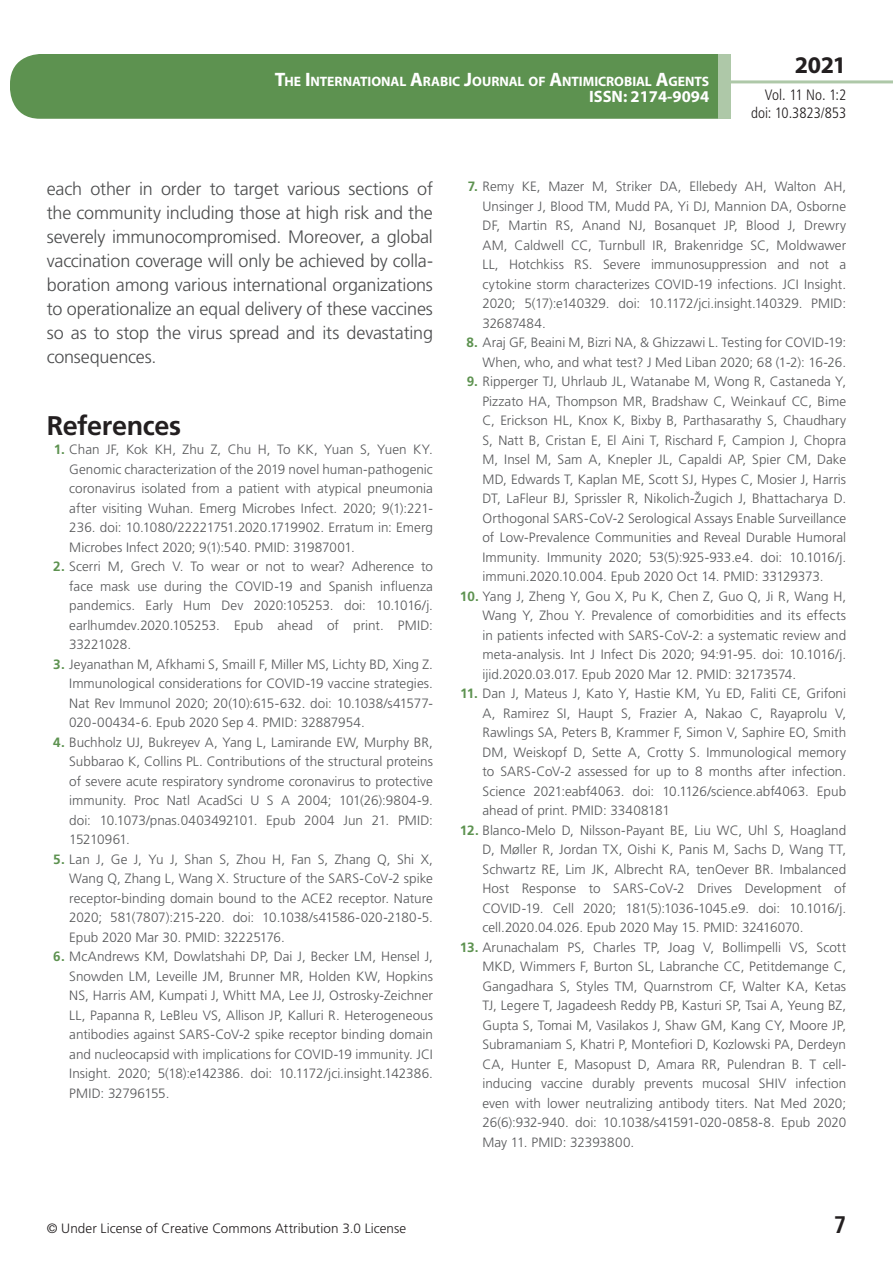
<style>
.page{position:relative;width:893px;height:1263px;background:#fff}
.page>*{position:absolute;margin:0;border:0;box-sizing:border-box;transform-origin:0 0}
.t1{font:700 27px "Frutiger LT Std";letter-spacing:-.015em;color:#231f20}
.t2{font:700 24px "Myriad Pro";color:#231f20}
.t3{font:700 condensed 24px "Frutiger LT Std";color:#231f20}
.t4{font:300 18px/24px "Frutiger LT Std";letter-spacing:-.01em;color:#4b4c4d;text-align:justify}
.t5{font:700 16.5px "Myriad Pro";color:#fff}
.t6{font:300 condensed 15px/18px "Frutiger LT Std";letter-spacing:-.005em;color:#231f20;text-align:right}
.t7{font:700 13.65px "Myriad Pro";color:#fff}
.t8{font:300 13.5px/19.5px "Frutiger LT Std";letter-spacing:-.005em;color:#57585a;text-align:justify}
.t9{font:300 13.5px "Frutiger LT Std";letter-spacing:.005em;color:#231f20}
.s1{font-size:19.5px}
.s2{font-weight:700;color:#5d9250}
</style>
<div class="page">
<div style="left:10px;top:54px;width:775px;height:65px;background:#5d9250;border-radius:30px"></div>
<div style="left:732px;top:0;width:161px;height:157px;background:#fff"></div>
<hr style="left:730px;top:80px;width:163px;height:3px;background:#aec8a8">
<div style="left:718px;top:54px;width:13px;height:65px;background:#aec8a8"></div>
<p class="t7" style="left:275px;top:72px;width:436px"><span class="s1">T</span>HE <span class="s1">I</span>NTERNATIONAL <span class="s1">A</span>RABIC <span class="s1">J</span>OURNAL OF <span class="s1">A</span>NTIMICROBIAL <span class="s1">A</span>GENTS</p>
<p class="t5" style="left:589px;top:86px;width:122px">ISSN: 2174-9094</p>
<h2 class="t2" style="left:795px;top:49px;width:53px">2021</h2>
<p class="t6" style="left:751px;top:86px;width:97px">Vol. 11 No. 1:2 doi: 10.3823/853</p>
<p class="t4" style="left:47px;top:177px;width:388px">each other in order to target various sections of the community including those at high risk and the severely immunocompromised. Moreover, a global vaccination coverage will only be achieved by colla&shy;boration among various international organizations to operationalize an equal delivery of these vaccines so as to stop the virus spread and its devastating consequences.</p>
<h1 class="t1" style="left:47px;top:410px;width:136px">References</h1>
<p class="t8" style="left:69px;top:440px;width:365px;text-indent:-16px"><span class="s2">1.</span> Chan JF, Kok KH, Zhu Z, Chu H, To KK, Yuan S, Yuen KY.<br>Genomic characterization of the 2019 novel human-pathogenic coronavirus isolated from a patient with atypical pneumonia after visiting Wuhan. Emerg Microbes Infect. 2020; 9(1):221- 236. doi: 10.1080/22221751.2020.1719902. Erratum in: Emerg Microbes Infect 2020; 9(1):540. PMID: 31987001.</p>
<p class="t8" style="left:69px;top:557px;width:365px;text-indent:-16px"><span class="s2">2.</span> Scerri M, Grech V. To wear or not to wear? Adherence to face mask use during the COVID-19 and Spanish influenza pandemics. Early Hum Dev 2020:105253. doi: 10.1016/j. earlhumdev.2020.105253. Epub ahead of print. PMID:<br>33221028.</p>
<p class="t8" style="left:69px;top:655px;width:365px;text-indent:-16px"><span class="s2">3.</span> Jeyanathan M, Afkhami S, Smaill F, Miller MS, Lichty BD, Xing Z.<br>Immunological considerations for COVID-19 vaccine strategies.<br>Nat Rev Immunol 2020; 20(10):615-632. doi: 10.1038/s41577- 020-00434-6. Epub 2020 Sep 4. PMID: 32887954.</p>
<p class="t8" style="left:69px;top:733px;width:365px;text-indent:-16px"><span class="s2">4.</span> Buchholz UJ, Bukreyev A, Yang L, Lamirande EW, Murphy BR, Subbarao K, Collins PL. Contributions of the structural proteins of severe acute respiratory syndrome coronavirus to protective immunity. Proc Natl AcadSci U S A 2004; 101(26):9804-9. doi: 10.1073/pnas.0403492101. Epub 2004 Jun 21. PMID:<br>15210961.</p>
<p class="t8" style="left:69px;top:849px;width:365px;text-indent:-16px"><span class="s2">5.</span> Lan J, Ge J, Yu J, Shan S, Zhou H, Fan S, Zhang Q, Shi X, Wang Q, Zhang L, Wang X. Structure of the SARS-CoV-2 spike receptor-binding domain bound to the ACE2 receptor. Nature 2020; 581(7807):215-220. doi: 10.1038/s41586-020-2180-5.<br>Epub 2020 Mar 30. PMID: 32225176.</p>
<p class="t8" style="left:69px;top:947px;width:365px;text-indent:-16px"><span class="s2">6.</span> McAndrews KM, Dowlatshahi DP, Dai J, Becker LM, Hensel J, Snowden LM, Leveille JM, Brunner MR, Holden KW, Hopkins NS, Harris AM, Kumpati J, Whitt MA, Lee JJ, Ostrosky-Zeichner LL, Papanna R, LeBleu VS, Allison JP, Kalluri R. Heterogeneous antibodies against SARS-CoV-2 spike receptor binding domain and nucleocapsid with implications for COVID-19 immunity. JCI Insight. 2020; 5(18):e142386. doi: 10.1172/jci.insight.142386.<br>PMID: 32796155.</p>
<p class="t8" style="left:482px;top:177px;width:365px;text-indent:-15px"><span class="s2">7.</span> Remy KE, Mazer M, Striker DA, Ellebedy AH, Walton AH, Unsinger J, Blood TM, Mudd PA, Yi DJ, Mannion DA, Osborne DF, Martin RS, Anand NJ, Bosanquet JP, Blood J, Drewry AM, Caldwell CC, Turnbull IR, Brakenridge SC, Moldwawer LL, Hotchkiss RS. Severe immunosuppression and not a cytokine storm characterizes COVID-19 infections. JCI Insight.<br>2020; 5(17):e140329. doi: 10.1172/jci.insight.140329. PMID:<br>32687484.</p>
<p class="t8" style="left:466px;top:333px;width:381px;text-align:right"><span class="s2">8.</span> Araj GF, Beaini M, Bizri NA, &amp; Ghizzawi L. Testing for COVID-19:<br>When, who, and what test? J Med Liban 2020; 68 (1-2): 16-26.</p>
<p class="t8" style="left:482px;top:372px;width:365px;text-indent:-16px"><span class="s2">9.</span> Ripperger TJ, Uhrlaub JL, Watanabe M, Wong R, Castaneda Y, Pizzato HA, Thompson MR, Bradshaw C, Weinkauf CC, Bime C, Erickson HL, Knox K, Bixby B, Parthasarathy S, Chaudhary S, Natt B, Cristan E, El Aini T, Rischard F, Campion J, Chopra M, Insel M, Sam A, Knepler JL, Capaldi AP, Spier CM, Dake MD, Edwards T, Kaplan ME, Scott SJ, Hypes C, Mosier J, Harris DT, LaFleur BJ, Sprissler R, Nikolich-Žugich J, Bhattacharya D.<br>Orthogonal SARS-CoV-2 Serological Assays Enable Surveillance of Low-Prevalence Communities and Reveal Durable Humoral Immunity. Immunity 2020; 53(5):925-933.e4. doi: 10.1016/j. immuni.2020.10.004. Epub 2020 Oct 14. PMID: 33129373.</p>
<p class="t8" style="left:482px;top:586px;width:365px;text-indent:-23px"><span class="s2">10.</span> Yang J, Zheng Y, Gou X, Pu K, Chen Z, Guo Q, Ji R, Wang H, Wang Y, Zhou Y. Prevalence of comorbidities and its effects in patients infected with SARS-CoV-2: a systematic review and meta-analysis. Int J Infect Dis 2020; 94:91-95. doi: 10.1016/j. ijid.2020.03.017. Epub 2020 Mar 12. PMID: 32173574.</p>
<p class="t8" style="left:482px;top:684px;width:365px;text-indent:-22px"><span class="s2">11.</span> Dan J, Mateus J, Kato Y, Hastie KM, Yu ED, Faliti CE, Grifoni A, Ramirez SI, Haupt S, Frazier A, Nakao C, Rayaprolu V, Rawlings SA, Peters B, Krammer F, Simon V, Saphire EO, Smith DM, Weiskopf D, Sette A, Crotty S. Immunological memory to SARS-CoV-2 assessed for up to 8 months after infection.<br>Science 2021:eabf4063. doi: 10.1126/science.abf4063. Epub ahead of print. PMID: 33408181</p>
<p class="t8" style="left:482px;top:820px;width:365px;text-indent:-23px"><span class="s2">12.</span> Blanco-Melo D, Nilsson-Payant BE, Liu WC, Uhl S, Hoagland D, Møller R, Jordan TX, Oishi K, Panis M, Sachs D, Wang TT, Schwartz RE, Lim JK, Albrecht RA, tenOever BR. Imbalanced Host Response to SARS-CoV-2 Drives Development of COVID-19. Cell 2020; 181(5):1036-1045.e9. doi: 10.1016/j. cell.2020.04.026. Epub 2020 May 15. PMID: 32416070.</p>
<p class="t8" style="left:482px;top:937px;width:365px;text-indent:-22px"><span class="s2">13.</span> Arunachalam PS, Charles TP, Joag V, Bollimpelli VS, Scott MKD, Wimmers F, Burton SL, Labranche CC, Petitdemange C, Gangadhara S, Styles TM, Quarnstrom CF, Walter KA, Ketas TJ, Legere T, Jagadeesh Reddy PB, Kasturi SP, Tsai A, Yeung BZ, Gupta S, Tomai M, Vasilakos J, Shaw GM, Kang CY, Moore JP, Subramaniam S, Khatri P, Montefiori D, Kozlowski PA, Derdeyn CA, Hunter E, Masopust D, Amara RR, Pulendran B. T cell&shy;inducing vaccine durably prevents mucosal SHIV infection even with lower neutralizing antibody titers. Nat Med 2020; 26(6):932-940. doi: 10.1038/s41591-020-0858-8. Epub 2020<br>May 11. PMID: 32393800.</p>
<p class="t9" style="left:47px;top:1220px;width:361px">© Under License of Creative Commons Attribution 3.0 License</p>
<h2 class="t3" style="left:834px;top:1210px;width:14px">7</h2>
</div>
